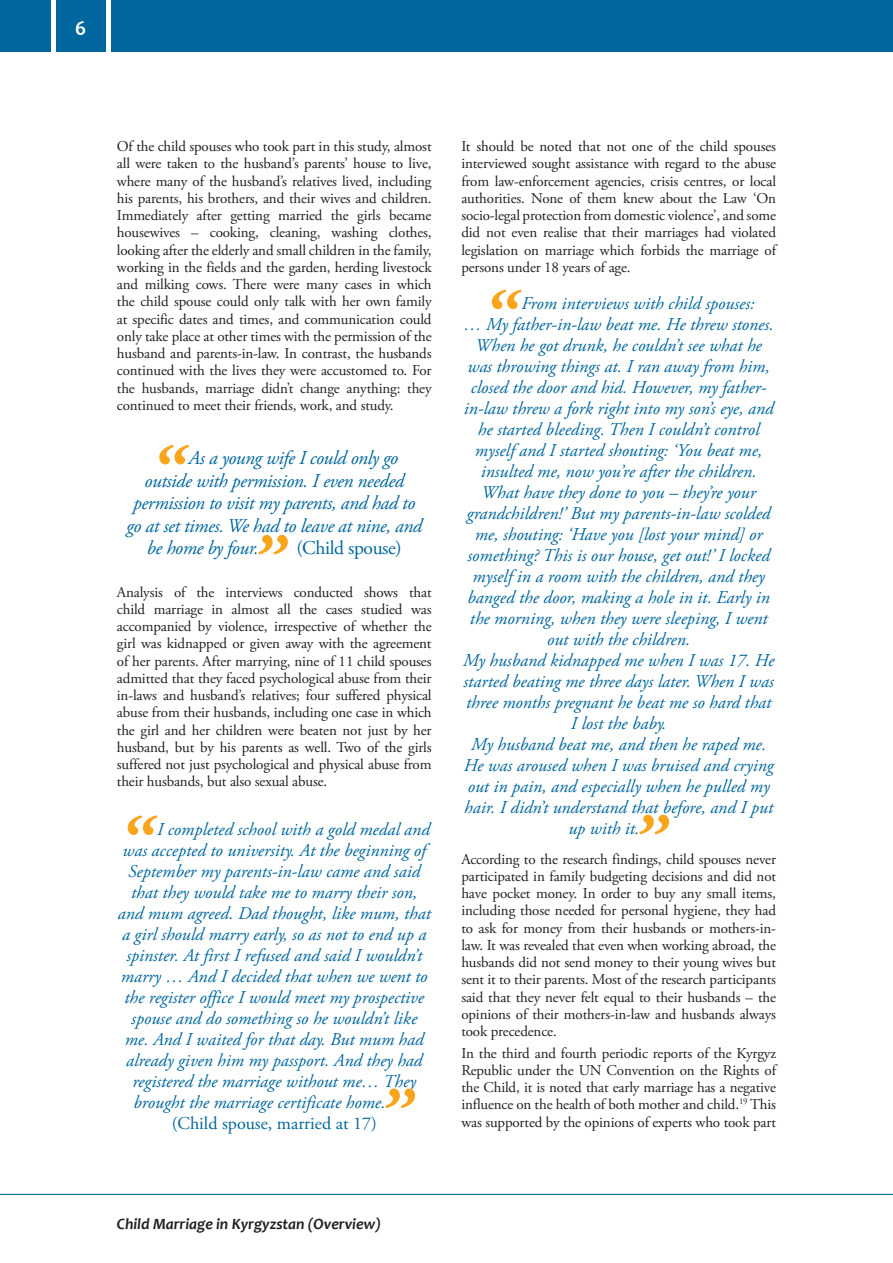
<style>
.page{position:relative;width:893px;height:1263px;background:#fff}
.page>*{position:absolute;margin:0;border:0;box-sizing:border-box;transform-origin:0 0}
.t1{font:700 21px "Candara";color:#fff}
.t2{font:italic 19.5px "Adobe Garamond Pro";letter-spacing:-.02em;color:#00679e}
.t3{font:19.5px "Adobe Garamond Pro";letter-spacing:-.02em;color:#00679e}
.t4{font:italic 18px "Adobe Garamond Pro";color:#00679e}
.t5{font:18px "Adobe Garamond Pro";color:#00679e}
.t6{font:italic 700 15.75px "Candara";color:#231f20}
.t7{font:15px/17.2px "Adobe Garamond Pro";letter-spacing:-.01em;color:#231f20;text-align:justify}
</style>
<div class="page">
<div style="left:0;top:0;width:893px;height:51px;background:#00679e"></div>
<div style="left:106px;top:0;width:5px;height:60px;background:#fff"></div>
<hr style="left:51px;top:0;width:4px;height:60px;background:#fff">
<hr style="left:0;top:1194px;width:893px;height:1px;background:#00679e">
<svg style="left:128px;top:815px;width:29px;height:20px"></svg>
<svg style="left:385px;top:1088px;width:30px;height:20px"></svg>
<svg style="left:492px;top:290px;width:30px;height:19px"></svg>
<svg style="left:639px;top:815px;width:30px;height:19px"></svg>
<svg style="left:159px;top:445px;width:30px;height:19px"></svg>
<svg style="left:258px;top:535px;width:30px;height:19px"></svg>
<h1 class="t1" style="left:75px;top:15px;width:13px">6</h1>
<p class="t7" style="left:117px;top:138px;width:316px">Of the child spouses who took part in this study, almost all were taken to the husband’s parents’ house to live, where many of the husband’s relatives lived, including his parents, his brothers, and their wives and children.<br>Immediately after getting married the girls became housewives – cooking, cleaning, washing clothes, looking after the elderly and small children in the family, working in the fields and the garden, herding livestock and milking cows. There were many cases in which the child spouse could only talk with her own family at specific dates and times, and communication could only take place at other times with the permission of the husband and parents-in-law. In contrast, the husbands continued with the lives they were accustomed to. For the husbands, marriage didn’t change anything: they continued to meet their friends, work, and study.</p>
<h2 class="t2" style="left:188px;top:447px;width:211px">As a young wife I could only go</h2>
<h2 class="t2" style="left:145px;top:469px;width:261px">outside with permission. I even needed</h2>
<h2 class="t2" style="left:133px;top:492px;width:283px">permission to visit my parents, and had to</h2>
<h2 class="t2" style="left:126px;top:514px;width:297px">go at set times. We had to leave at nine, and</h2>
<h2 class="t2" style="left:147px;top:537px;width:113px">be home by four.</h2>
<h2 class="t3" style="left:296px;top:537px;width:107px">(Child spouse)</h2>
<p class="t7" style="left:117px;top:584px;width:316px">Analysis of the interviews conducted shows that child marriage in almost all the cases studied was accompanied by violence, irrespective of whether the girl was kidnapped or given away with the agreement of her parents. After marrying, nine of 11 child spouses admitted that they faced psychological abuse from their in-laws and husband’s relatives; four suffered physical abuse from their husbands, including one case in which the girl and her children were beaten not just by her husband, but by his parents as well. Two of the girls suffered not just psychological and physical abuse from their husbands, but also sexual abuse.</p>
<p class="t4" style="left:157px;top:818px;width:274px">I completed school with a gold medal and</p>
<p class="t4" style="left:123px;top:839px;width:305px">was accepted to university. At the beginning of</p>
<p class="t4" style="left:128px;top:860px;width:293px">September my parents-in-law came and said</p>
<p class="t4" style="left:131px;top:881px;width:288px">that they would take me to marry their son,</p>
<p class="t4" style="left:118px;top:902px;width:315px">and mum agreed. Dad thought, like mum, that</p>
<p class="t4" style="left:122px;top:923px;width:306px">a girl should marry early, so as not to end up a</p>
<p class="t4" style="left:126px;top:944px;width:297px">spinster. At first I refused and said I wouldn’t</p>
<p class="t4" style="left:121px;top:965px;width:308px">marry … And I decided that when we went to</p>
<p class="t4" style="left:125px;top:986px;width:301px">the register office I would meet my prospective</p>
<p class="t4" style="left:131px;top:1007px;width:287px">spouse and do something so he wouldn’t like</p>
<p class="t4" style="left:125px;top:1028px;width:300px">me. And I waited for that day. But mum had</p>
<p class="t4" style="left:126px;top:1049px;width:298px">already given him my passport. And they had</p>
<p class="t4" style="left:133px;top:1070px;width:285px">registered the marriage without me… They</p>
<p class="t4" style="left:133px;top:1091px;width:254px">brought the marriage certificate home.</p>
<p class="t5" style="left:172px;top:1112px;width:207px">(Child spouse, married at 17)</p>
<p class="t7" style="left:461px;top:138px;width:316px">It should be noted that not one of the child spouses interviewed sought assistance with regard to the abuse from law-enforcement agencies, crisis centres, or local authorities. None of them knew about the Law ‘On socio-legal protection from domestic violence’, and some did not even realise that their marriages had violated legislation on marriage which forbids the marriage of persons under 18 years of age.</p>
<p class="t4" style="left:521px;top:293px;width:235px">From interviews with child spouses:</p>
<p class="t4" style="left:464px;top:314px;width:312px">… My father-in-law beat me. He threw stones.</p>
<p class="t4" style="left:476px;top:335px;width:288px">When he got drunk, he couldn’t see what he</p>
<p class="t4" style="left:467px;top:356px;width:304px">was throwing things at. I ran away from him,</p>
<p class="t4" style="left:471px;top:377px;width:297px">closed the door and hid. However, my father-</p>
<p class="t4" style="left:464px;top:398px;width:311px">in-law threw a fork right into my son’s eye, and</p>
<p class="t4" style="left:478px;top:419px;width:283px">he started bleeding. Then I couldn’t control</p>
<p class="t4" style="left:475px;top:440px;width:289px">myself and I started shouting: ‘You beat me,</p>
<p class="t4" style="left:481px;top:461px;width:277px">insulted me, now you’re after the children.</p>
<p class="t4" style="left:481px;top:482px;width:276px">What have they done to you – they’re your</p>
<p class="t4" style="left:467px;top:503px;width:305px">grandchildren!’ But my parents-in-law scolded</p>
<p class="t4" style="left:475px;top:524px;width:289px">me, shouting: ‘Have you [lost your mind] or</p>
<p class="t4" style="left:468px;top:545px;width:304px">something? This is our house, get out!’ I locked</p>
<p class="t4" style="left:473px;top:566px;width:294px">myself in a room with the children, and they</p>
<p class="t4" style="left:468px;top:587px;width:304px">banged the door, making a hole in it. Early in</p>
<p class="t4" style="left:470px;top:608px;width:299px">the morning, when they were sleeping, I went</p>
<p class="t4" style="left:547px;top:629px;width:145px">out with the children.</p>
<p class="t4" style="left:463px;top:650px;width:313px">My husband kidnapped me when I was 17. He</p>
<p class="t4" style="left:464px;top:671px;width:312px">started beating me three days later. When I was</p>
<p class="t4" style="left:466px;top:692px;width:307px">three months pregnant he beat me so hard that</p>
<p class="t4" style="left:571px;top:713px;width:97px">I lost the baby.</p>
<p class="t4" style="left:471px;top:734px;width:297px">My husband beat me, and then he raped me.</p>
<p class="t4" style="left:464px;top:755px;width:311px">He was aroused when I was bruised and crying</p>
<p class="t4" style="left:468px;top:776px;width:303px">out in pain, and especially when he pulled my</p>
<p class="t4" style="left:464px;top:797px;width:310px">hair. I didn’t understand that before, and I put</p>
<p class="t4" style="left:568px;top:818px;width:73px">up with it.</p>
<p class="t7" style="left:461px;top:851px;width:316px">According to the research findings, child spouses never participated in family budgeting decisions and did not have pocket money. In order to buy any small items, including those needed for personal hygiene, they had to ask for money from their husbands or mothers-in&shy;law. It was revealed that even when working abroad, the husbands did not send money to their young wives but sent it to their parents. Most of the research participants said that they never felt equal to their husbands – the opinions of their mothers-in-law and husbands always took precedence.</p>
<p class="t7" style="left:461px;top:1045px;width:316px">In the third and fourth periodic reports of the Kyrgyz Republic under the UN Convention on the Rights of the Child, it is noted that early marriage has a negative influence on the health of both mother and child.<sup>19</sup> This was supported by the opinions of experts who took part</p>
<p class="t6" style="left:117px;top:1214px;width:266px">Child Marriage in Kyrgyzstan (Overview)</p>
</div>
